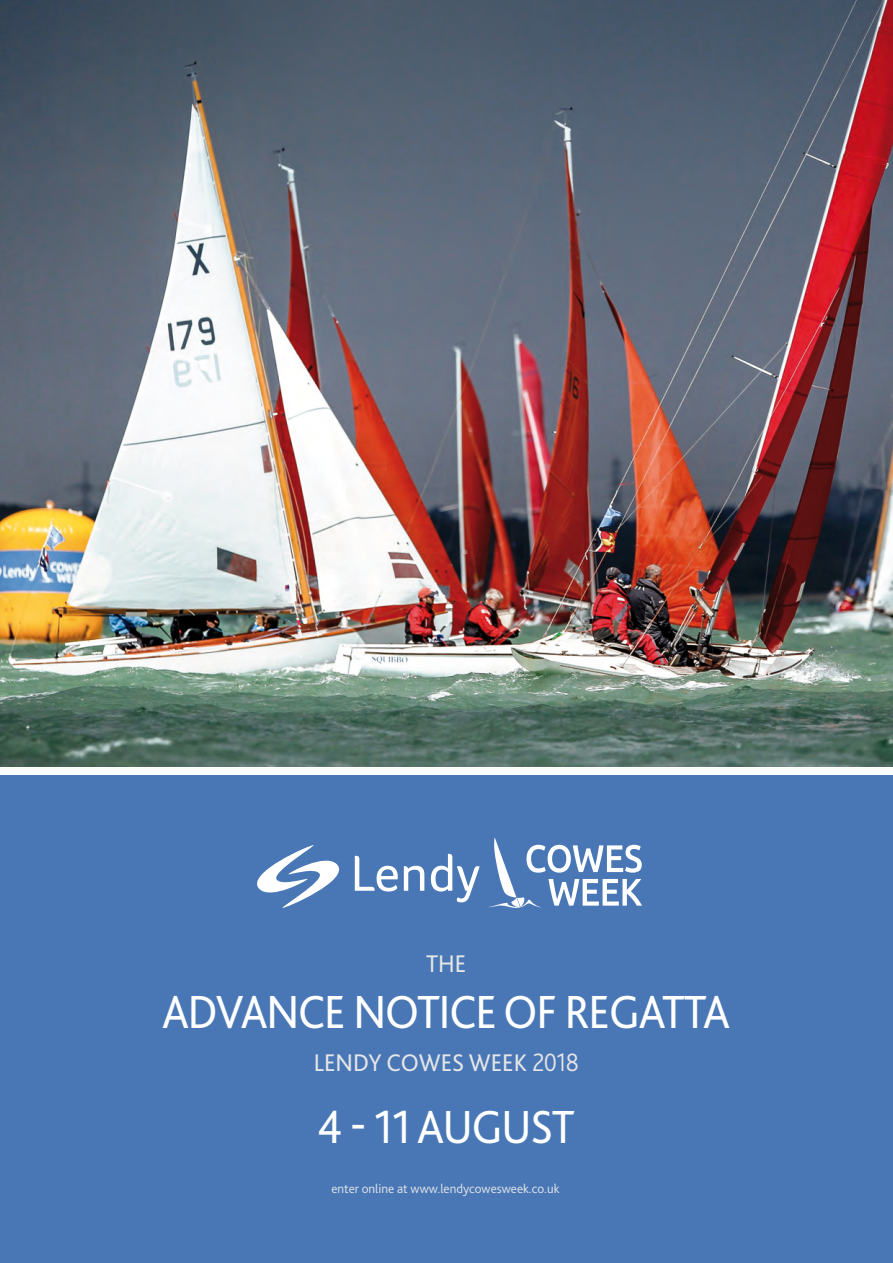
<style>
.page{position:relative;width:893px;height:1263px;background:#fff}
.page>*{position:absolute;margin:0;border:0;box-sizing:border-box;transform-origin:0 0}
.t1{font:48.6px "Bliss 2";letter-spacing:-.025em;color:#fff;scale:.93 1}
.t2{font:25.2px "Bliss 2";color:#e5e6e7;scale:.95 1}
.t3{font:300 13.2px "Bliss 2";color:#e5e6e7}
.s1{font-weight:300;font-size:26.4px}
</style>
<div class="page">
<img style="left:0;top:0;width:893px;height:766px">
<div style="left:0;top:775px;width:893px;height:488px;background:#4977b6"></div>
<svg style="left:488px;top:838px;width:154px;height:70px"></svg>
<svg style="left:404px;top:866px;width:20px;height:25px"></svg>
<svg style="left:431px;top:854px;width:49px;height:48px"></svg>
<svg style="left:257px;top:845px;width:141px;height:63px"></svg>
<h2 class="t2" style="left:426px;top:948px;width:44px">THE</h2>
<h1 class="t1" style="left:162px;top:982px;width:612px">ADVANCE NOTICE OF REGATTA</h1>
<h2 class="t2" style="left:314px;top:1046px;width:281px">LENDY COWES WEEK <span class="s1">2018</span></h2>
<h1 class="t1" style="left:317px;top:1097px;width:278px">4 - 11 AUGUST</h1>
<p class="t3" style="left:331px;top:1180px;width:230px">enter online at www.lendycowesweek.co.uk</p>
</div>
